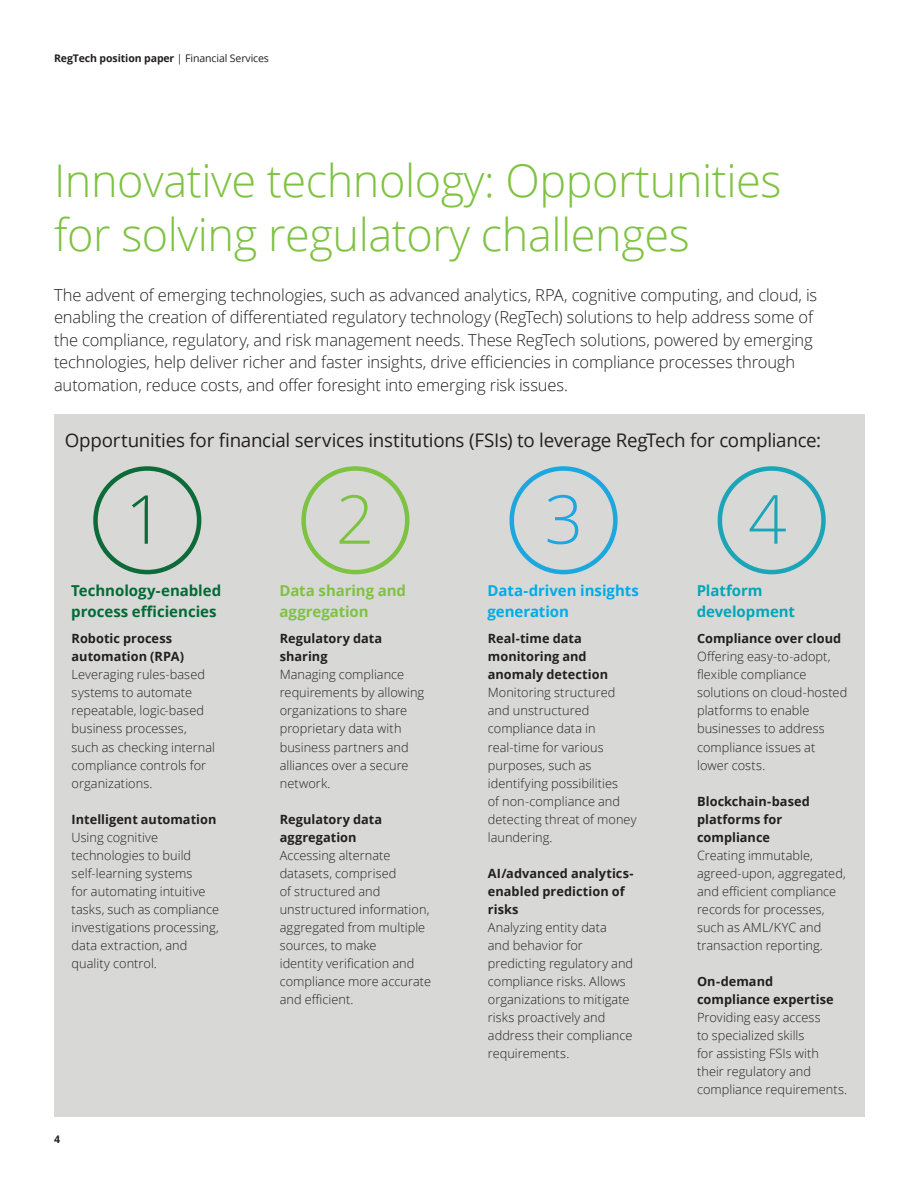
<style>
.page{position:relative;width:919px;height:1189px;background:#fff}
.page>*{position:absolute;margin:0;border:0;box-sizing:border-box;transform-origin:0 0}
.t1{font:300 67.5px "Open Sans";color:#0c6b38}
.t2{font:300 67.5px "Open Sans";color:#7ec242}
.t3{font:300 67.5px "Open Sans";color:#1da7df}
.t4{font:300 67.5px "Open Sans";color:#1ca4b7}
.Story_heading_light{font:300 45px/54px "Open Sans";letter-spacing:-.01em;color:#7fc241}
.t5{font:18.75px "Open Sans";letter-spacing:-.015em;color:#231f20}
.t6{font:300 16.5px/22.5px "Open Sans";letter-spacing:-.01em;color:#231f20}
.t7{font:700 15px/21px "Open Sans";letter-spacing:-.005em;color:#006a35}
.t8{font:700 15px/21px "Open Sans";letter-spacing:-.005em;color:#00abe7}
.t9{font:700 15px/21px "Open Sans";letter-spacing:-.005em;color:#7fc241}
.t10{font:700 15px/21px "Open Sans";letter-spacing:-.005em;color:#00a6b9}
.t11{font:300 12.75px/18px "Open Sans";letter-spacing:.005em;color:#231f20}
.t12{font:700 12.75px/18px "Open Sans";color:#231f20}
.t13{font:700 10.5px "Open Sans";letter-spacing:-.01em;color:#231f20}
.s1{font-weight:400}
</style>
<div class="page">
<div style="left:54px;top:414px;width:810px;height:702px;background:#d8d9d7"></div>
<svg style="left:93px;top:466px;width:108px;height:108px"></svg>
<svg style="left:509px;top:466px;width:108px;height:108px"></svg>
<svg style="left:301px;top:466px;width:108px;height:108px"></svg>
<svg style="left:717px;top:466px;width:108px;height:108px"></svg>
<p class="t13" style="left:54px;top:51px;width:216px">RegTech position paper <span class="s1">| Financial Services</span></p>
<p class="Story_heading_light" style="left:54px;top:152px;width:728px">Innovative technology: Opportunities for solving regulatory challenges</p>
<p class="t6" style="left:54px;top:283px;width:764px">The advent of emerging technologies, such as advanced analytics, RPA, cognitive computing, and cloud, is enabling the creation of differentiated regulatory technology (RegTech) solutions to help address some of the compliance, regulatory, and risk management needs. These RegTech solutions, powered by emerging technologies, help deliver richer and faster insights, drive efficiencies in compliance processes through automation, reduce costs, and offer foresight into emerging risk issues.</p>
<p class="t5" style="left:65px;top:427px;width:757px">Opportunities for financial services institutions (FSIs) to leverage RegTech for compliance:</p>
<p class="t1" style="left:125px;top:473px;width:40px">1</p>
<p class="t2" style="left:335px;top:473px;width:40px">2</p>
<p class="t3" style="left:544px;top:473px;width:40px">3</p>
<p class="t4" style="left:747px;top:473px;width:40px">4</p>
<p class="t7" style="left:71px;top:580px;width:151px">Technology-enabled process efficiencies</p>
<p class="t12" style="left:72px;top:629px;width:114px">Robotic process automation (RPA)</p>
<p class="t11" style="left:72px;top:665px;width:145px">Leveraging rules-based systems to automate repeatable, logic-based business processes, such as checking internal compliance controls for organizations.</p>
<p class="t12" style="left:72px;top:809px;width:146px">Intelligent automation</p>
<p class="t11" style="left:72px;top:827px;width:149px">Using cognitive technologies to build self-learning systems<br>for automating intuitive tasks, such as compliance investigations processing, data extraction, and quality control.</p>
<p class="t13" style="left:54px;top:1131px;width:7px">4</p>
<p class="t9" style="left:279px;top:580px;width:128px">Data sharing and aggregation</p>
<p class="t12" style="left:279px;top:629px;width:104px">Regulatory data sharing</p>
<p class="t11" style="left:279px;top:665px;width:146px">Managing compliance requirements by allowing organizations to share proprietary data with business partners and alliances over a secure network.</p>
<p class="t12" style="left:279px;top:809px;width:104px">Regulatory data aggregation</p>
<p class="t11" style="left:279px;top:845px;width:153px">Accessing alternate datasets, comprised<br>of structured and unstructured information, aggregated from multiple sources, to make<br>identity verification and compliance more accurate and efficient.</p>
<p class="t8" style="left:487px;top:580px;width:153px">Data-driven insights generation</p>
<p class="t12" style="left:487px;top:629px;width:122px">Real-time data monitoring and anomaly detection</p>
<p class="t11" style="left:487px;top:683px;width:150px">Monitoring structured and unstructured compliance data in real-time for various purposes, such as identifying possibilities<br>of non-compliance and detecting threat of money laundering.</p>
<p class="t12" style="left:487px;top:863px;width:147px">AI/advanced analytics&shy;enabled prediction of risks</p>
<p class="t11" style="left:487px;top:917px;width:147px">Analyzing entity data<br>and behavior for predicting regulatory and compliance risks. Allows organizations to mitigate risks proactively and address their compliance requirements.</p>
<p class="t10" style="left:696px;top:580px;width:100px">Platform development</p>
<p class="t12" style="left:696px;top:629px;width:146px">Compliance over cloud</p>
<p class="t11" style="left:696px;top:647px;width:152px">Offering easy-to-adopt, flexible compliance solutions on cloud-hosted platforms to enable businesses to address compliance issues at lower costs.</p>
<p class="t12" style="left:696px;top:791px;width:114px">Blockchain-based platforms for compliance</p>
<p class="t11" style="left:696px;top:845px;width:150px">Creating immutable, agreed-upon, aggregated, and efficient compliance records for processes, such as AML/KYC and transaction reporting.</p>
<p class="t12" style="left:696px;top:971px;width:138px">On-demand compliance expertise</p>
<p class="t11" style="left:696px;top:1007px;width:151px">Providing easy access<br>to specialized skills<br>for assisting FSIs with their regulatory and compliance requirements.</p>
</div>
